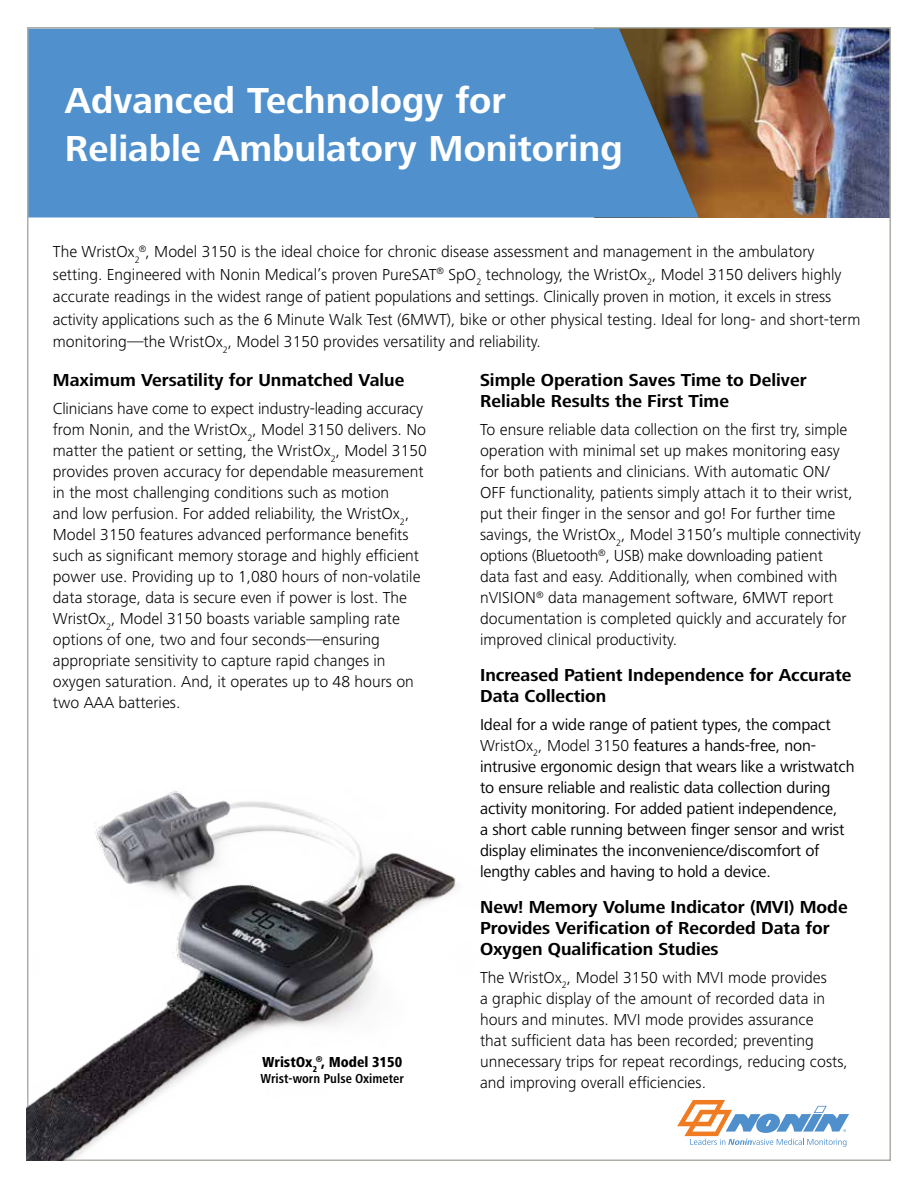
<style>
.page{position:relative;width:918px;height:1188px;background:#fff}
.page>*{position:absolute;margin:0;border:0;box-sizing:border-box;transform-origin:0 0}
.t1{font:700 37.5px/48px "Frutiger Next LT";color:#fff}
.t2{font:700 18px/21px "Frutiger Next LT";color:#000}
.t3{font:300 16.5px/21px "Frutiger Next LT";color:#000}
.t4{font:16.5px/21px "Frutiger Next LT";letter-spacing:-.01em;color:#000}
.t5{font:800 condensed 15px "Frutiger Next LT";color:#000}
.t6{font:700 condensed 13.5px "Frutiger Next LT";color:#000}
.s1{font-weight:300}
</style>
<div class="page">
<img style="left:699px;top:30px;width:189px;height:188px">
<div style="left:30px;top:30px;width:669px;height:188px;background:#5091cd"></div>
<img style="left:26px;top:771px;width:491px;height:390px">
<svg style="left:677px;top:1100px;width:172px;height:47px"></svg>
<h1 class="t1" style="left:65px;top:77px;width:559px">Advanced Technology for<br>Reliable Ambulatory Monitoring</h1>
<p class="t3" style="left:53px;top:241px;width:809px;line-height:22.5px">The WristOx<sub>2</sub><sup>®</sup>, Model 3150 is the ideal choice for chronic disease assessment and management in the ambulatory setting. Engineered with Nonin Medical’s proven PureSAT<sup>®</sup> SpO<sub>2</sub> technology, the WristOx<sub>2</sub>, Model 3150 delivers highly accurate readings in the widest range of patient populations and settings. Clinically proven in motion, it excels in stress activity applications such as the 6 Minute Walk Test (6MWT), bike or other physical testing. Ideal for long- and short-term monitoring—the WristOx<sub>2</sub>, Model 3150 provides versatility and reliability.</p>
<p class="t2" style="left:53px;top:370px;width:353px">Maximum Versatility for Unmatched Value</p>
<p class="t3" style="left:53px;top:398px;width:376px">Clinicians have come to expect industry-leading accuracy from Nonin, and the WristOx<sub>2</sub>, Model 3150 delivers. No matter the patient or setting, the WristOx<sub>2</sub>, Model 3150 provides proven accuracy for dependable measurement in the most challenging conditions such as motion<br>and low perfusion. For added reliability, the WristOx<sub>2</sub>, Model 3150 features advanced performance benefits such as significant memory storage and highly efficient power use. Providing up to 1,080 hours of non-volatile data storage, data is secure even if power is lost. The WristOx<sub>2</sub>, Model 3150 boasts variable sampling rate options of one, two and four seconds—ensuring appropriate sensitivity to capture rapid changes in oxygen saturation. And, it operates up to 48 hours on two AAA batteries.</p>
<p class="t5" style="left:262px;top:1054px;width:142px">WristOx<sub>2</sub><sup>®</sup>, Model 3150</p>
<p class="t6" style="left:260px;top:1071px;width:145px">Wrist-worn Pulse Oximeter</p>
<p class="t2" style="left:480px;top:370px;width:328px">Simple Operation Saves Time to Deliver<br>Reliable Results the First Time</p>
<p class="t3" style="left:480px;top:419px;width:382px">To ensure reliable data collection on the first try, simple operation with minimal set up makes monitoring easy for both patients and clinicians. With automatic ON/<br>OFF functionality, patients simply attach it to their wrist, put their finger in the sensor and go! For further time savings, the WristOx<sub>2</sub>, Model 3150’s multiple connectivity options (Bluetooth<sup>®</sup>, USB) make downloading patient<br>data fast and easy. Additionally, when combined with nVISION<sup>®</sup> data management software, 6MWT report documentation is completed quickly and accurately for improved clinical productivity.</p>
<p class="t2" style="left:480px;top:665px;width:373px">Increased Patient Independence for Accurate<br>Data Collection</p>
<p class="t4" style="left:480px;top:714px;width:376px">Ideal for a wide range of patient types, the compact <span class="s1">WristOx</span><sub>2</sub><span class="s1">, Model 3150</span> features a hands-free, non&shy;intrusive ergonomic design that wears like a wristwatch to ensure reliable and realistic data collection during activity monitoring. For added patient independence,<br>a short cable running between finger sensor and wrist display eliminates the inconvenience/discomfort of lengthy cables and having to hold a device.</p>
<p class="t2" style="left:480px;top:896px;width:369px">New! Memory Volume Indicator (MVI) Mode<br>Provides Verification of Recorded Data for<br>Oxygen Qualification Studies</p>
<p class="t3" style="left:480px;top:967px;width:369px">The WristOx<sub>2</sub>, Model 3150 with MVI mode provides<br>a graphic display of the amount of recorded data in hours and minutes. MVI mode provides assurance<br>that sufficient data has been recorded; preventing unnecessary trips for repeat recordings, reducing costs, and improving overall efficiencies.</p>
</div>
